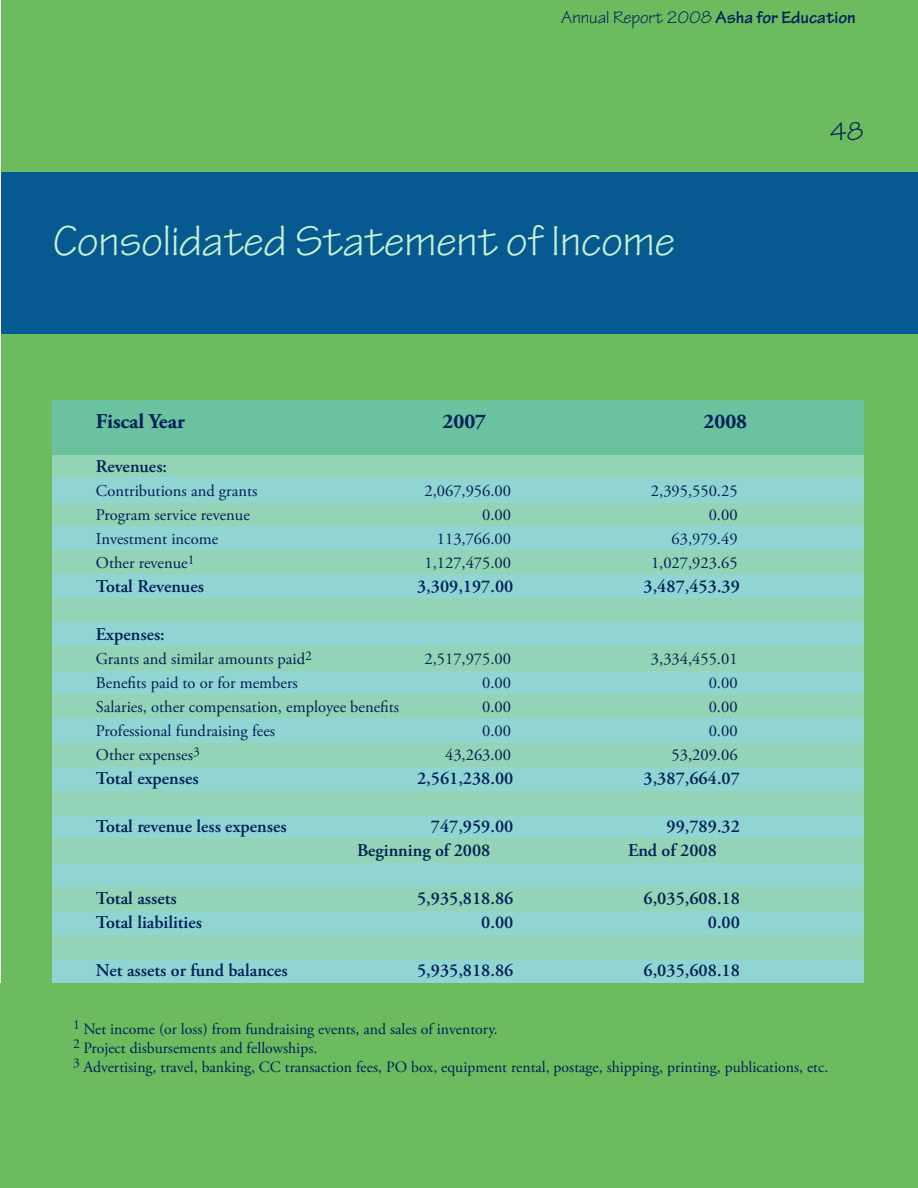
<style>
.page{position:relative;width:918px;height:1188px;background:#fff}
.page>*{position:absolute;margin:0;border:0;box-sizing:border-box;transform-origin:0 0}
.t1{font:45px "Tekton Pro";color:#c7f3d3}
.t2{font:27px "Tekton Pro";color:#001f57}
.t3{font:700 21px "Adobe Garamond Pro";color:#001f57}
.t4{font:600 18px "Adobe Garamond Pro";color:#001f57}
.t5{font:18px "Tekton Pro";color:#001f57}
.t6{font:16.5px "Adobe Garamond Pro";color:#001f57}
.t7{font:15.75px "Adobe Garamond Pro";color:#001f57}
.s1{font-weight:700}
</style>
<div class="page">
<div style="left:1px;top:0;width:917px;height:1188px;background:#6dbb5f"></div>
<div style="left:1px;top:172px;width:917px;height:162px;background:#075992"></div>
<div style="left:52px;top:406px;width:812px;height:782px;background:#91d5d2"></div>
<div style="left:52px;top:455px;width:812px;height:22px;background:#92d4b5"></div>
<div style="left:52px;top:503px;width:812px;height:22px;background:#92d4b5"></div>
<div style="left:52px;top:550px;width:812px;height:24px;background:#92d4b5"></div>
<div style="left:52px;top:598px;width:812px;height:24px;background:#92d4b5"></div>
<div style="left:52px;top:646px;width:812px;height:25px;background:#92d4b5"></div>
<div style="left:52px;top:694px;width:812px;height:24px;background:#92d4b5"></div>
<div style="left:52px;top:743px;width:812px;height:23px;background:#92d4b5"></div>
<div style="left:52px;top:791px;width:812px;height:23px;background:#92d4b5"></div>
<div style="left:52px;top:838px;width:812px;height:25px;background:#92d4b5"></div>
<div style="left:52px;top:887px;width:812px;height:23px;background:#92d4b5"></div>
<div style="left:52px;top:935px;width:812px;height:24px;background:#92d4b5"></div>
<div style="left:52px;top:401px;width:812px;height:54px;background:#6ac29f"></div>
<div style="left:0;top:983px;width:918px;height:205px;background:#6dbb5f"></div>
<p class="t5" style="left:561px;top:8px;width:296px">Annual Report 2008 <span class="s1">Asha for Education</span></p>
<p class="t1" style="left:53px;top:215px;width:623px">Consolidated Statement of Income</p>
<p class="t3" style="left:96px;top:409px;width:90px">Fiscal Year</p>
<p class="t3" style="left:442px;top:409px;width:45px">2007</p>
<p class="t3" style="left:703px;top:409px;width:45px">2008</p>
<p class="t4" style="left:96px;top:456px;width:73px">Revenues:</p>
<p class="t6" style="left:96px;top:481px;width:163px">Contributions and grants</p>
<p class="t6" style="left:424px;top:481px;width:88px">2,067,956.00</p>
<p class="t6" style="left:651px;top:481px;width:88px">2,395,550.25</p>
<p class="t6" style="left:96px;top:505px;width:155px">Program service revenue</p>
<p class="t6" style="left:482px;top:505px;width:30px">0.00</p>
<p class="t6" style="left:709px;top:505px;width:30px">0.00</p>
<p class="t6" style="left:96px;top:529px;width:124px">Investment income</p>
<p class="t6" style="left:437px;top:529px;width:76px">113,766.00</p>
<p class="t6" style="left:672px;top:529px;width:67px">63,979.49</p>
<p class="t6" style="left:96px;top:553px;width:100px">Other revenue<sup>1</sup></p>
<p class="t6" style="left:424px;top:553px;width:88px">1,127,475.00</p>
<p class="t6" style="left:651px;top:553px;width:88px">1,027,923.65</p>
<p class="t4" style="left:96px;top:576px;width:109px">Total Revenues</p>
<p class="t4" style="left:417px;top:576px;width:98px">3,309,197.00</p>
<p class="t4" style="left:644px;top:576px;width:98px">3,487,453.39</p>
<p class="t4" style="left:96px;top:624px;width:70px">Expenses:</p>
<p class="t6" style="left:96px;top:649px;width:217px">Grants and similar amounts paid<sup>2</sup></p>
<p class="t6" style="left:424px;top:649px;width:88px">2,517,975.00</p>
<p class="t6" style="left:651px;top:649px;width:88px">3,334,455.01</p>
<p class="t6" style="left:96px;top:673px;width:203px">Benefits paid to or for members</p>
<p class="t6" style="left:482px;top:673px;width:30px">0.00</p>
<p class="t6" style="left:709px;top:673px;width:30px">0.00</p>
<p class="t6" style="left:96px;top:697px;width:305px">Salaries, other compensation, employee benefits</p>
<p class="t6" style="left:482px;top:697px;width:30px">0.00</p>
<p class="t6" style="left:709px;top:697px;width:30px">0.00</p>
<p class="t6" style="left:96px;top:721px;width:181px">Professional fundraising fees</p>
<p class="t6" style="left:482px;top:721px;width:30px">0.00</p>
<p class="t6" style="left:709px;top:721px;width:30px">0.00</p>
<p class="t6" style="left:96px;top:745px;width:105px">Other expenses<sup>3</sup></p>
<p class="t6" style="left:445px;top:745px;width:67px">43,263.00</p>
<p class="t6" style="left:672px;top:745px;width:67px">53,209.06</p>
<p class="t4" style="left:96px;top:768px;width:104px">Total expenses</p>
<p class="t4" style="left:417px;top:768px;width:98px">2,561,238.00</p>
<p class="t4" style="left:644px;top:768px;width:98px">3,387,664.07</p>
<p class="t4" style="left:96px;top:816px;width:192px">Total revenue less expenses</p>
<p class="t4" style="left:431px;top:816px;width:84px">747,959.00</p>
<p class="t4" style="left:667px;top:816px;width:75px">99,789.32</p>
<p class="t4" style="left:357px;top:840px;width:135px">Beginning of 2008</p>
<p class="t4" style="left:628px;top:840px;width:90px">End of 2008</p>
<p class="t4" style="left:96px;top:888px;width:82px">Total assets</p>
<p class="t4" style="left:417px;top:888px;width:98px">5,935,818.86</p>
<p class="t4" style="left:644px;top:888px;width:98px">6,035,608.18</p>
<p class="t4" style="left:96px;top:912px;width:108px">Total liabilities</p>
<p class="t4" style="left:481px;top:912px;width:34px">0.00</p>
<p class="t4" style="left:708px;top:912px;width:34px">0.00</p>
<p class="t4" style="left:96px;top:960px;width:193px">Net assets or fund balances</p>
<p class="t4" style="left:417px;top:960px;width:98px">5,935,818.86</p>
<p class="t4" style="left:644px;top:960px;width:98px">6,035,608.18</p>
<p class="t2" style="left:830px;top:116px;width:36px">48</p>
<p class="t7" style="left:73px;top:1020px;width:426px"><sup>1</sup> Net income (or loss) from fundraising events, and sales of inventory.</p>
<p class="t7" style="left:73px;top:1038px;width:246px"><sup>2</sup> Project disbursements and fellowships.</p>
<p class="t7" style="left:73px;top:1057px;width:757px"><sup>3</sup> Advertising, travel, banking, CC transaction fees, PO box, equipment rental, postage, shipping, printing, publications, etc.</p>
</div>
